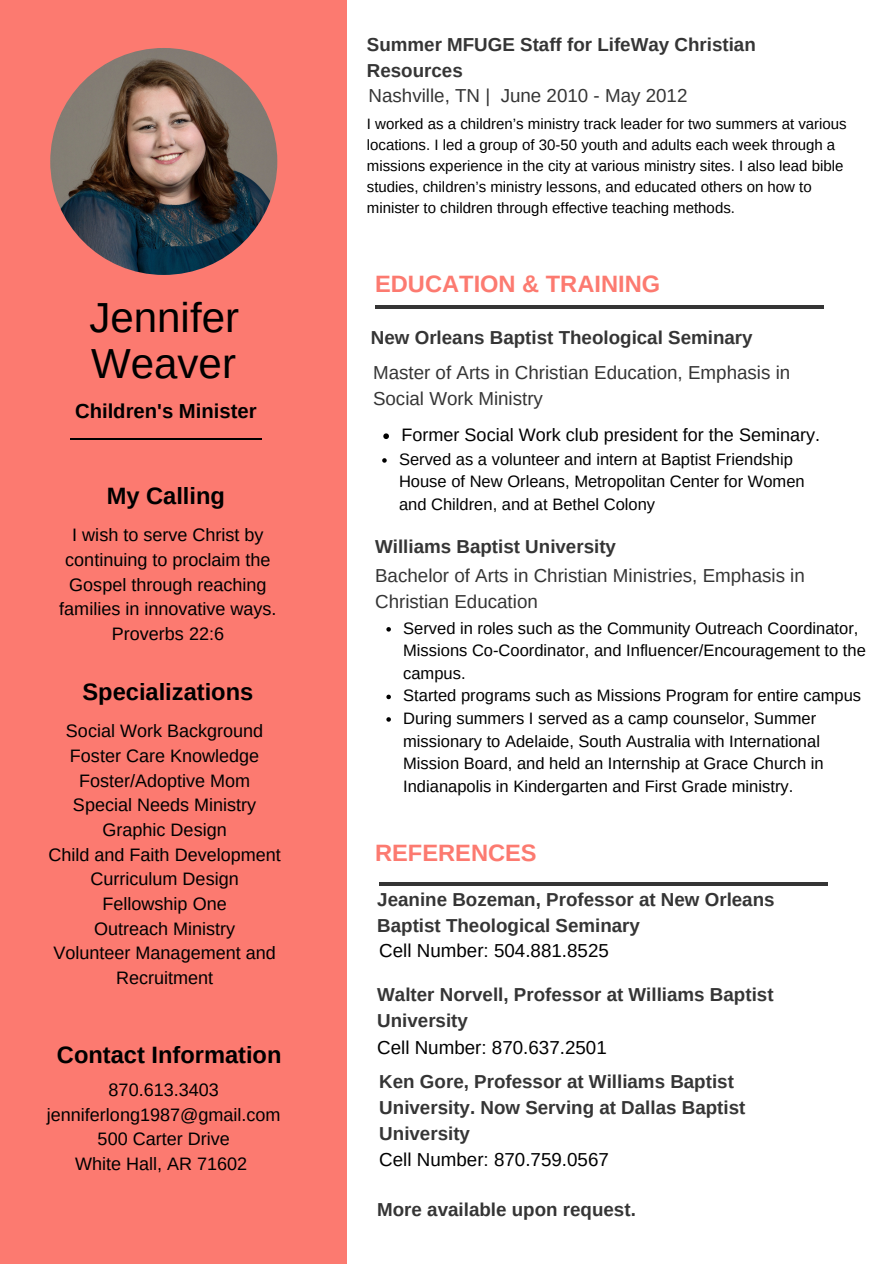
<style>
.page{position:relative;width:894px;height:1264px;background:#fff}
.page>*{position:absolute;margin:0;border:0;box-sizing:border-box;transform-origin:0 0}
.t1{font:42px "Arimo";color:#000}
.t2{font:700 23.7px "Arimo";color:#000}
.t3{font:700 23.7px "Arimo";color:#fc7a70}
.t4{font:700 20.25px "Arimo";color:#000}
.t5{font:700 18.75px/26px "Arimo";color:#353535}
.t6{font:18.75px/26px "Arimo";color:#353535}
.t7{font:18.75px "Arimo";color:#000}
.t8{font:18px/24.8px "Arimo";color:#000;text-align:center}
.t9{font:16.5px/22.5px "Arimo";color:#000}
.t10{font:15px/21px "Arimo";color:#000}
</style>
<div class="page">
<div style="left:0;top:0;width:347px;height:1263px;background:#fc7a70"></div>
<svg style="left:70px;top:438px;width:21px;height:1px"></svg>
<svg style="left:240px;top:438px;width:22px;height:1px"></svg>
<hr style="left:91px;top:438px;width:149px;height:1px;background:#000">
<hr style="left:375px;top:306px;width:448px;height:3px;background:#353535">
<svg style="left:383px;top:433px;width:6px;height:6px"></svg>
<svg style="left:382px;top:458px;width:4px;height:4px"></svg>
<svg style="left:386px;top:627px;width:5px;height:4px"></svg>
<svg style="left:386px;top:694px;width:5px;height:5px"></svg>
<svg style="left:386px;top:717px;width:5px;height:4px"></svg>
<img style="left:50px;top:48px;width:227px;height:227px;border-radius:50%">
<hr style="left:379px;top:882px;width:448px;height:3px;background:#353535">
<p class="t1" style="left:89px;top:294px;width:151px">Jennifer</p>
<p class="t1" style="left:91px;top:340px;width:146px">Weaver</p>
<p class="t4" style="left:75px;top:399px;width:183px">Children's Minister</p>
<p class="t2" style="left:107px;top:482px;width:120px">My Calling</p>
<p class="t8" style="left:59px;top:522px;width:219px">I wish to serve Christ by continuing to proclaim the<br>Gospel through reaching families in innovative ways.</p>
<p class="t8" style="left:112px;top:621px;width:114px">Proverbs 22:6</p>
<p class="t2" style="left:82px;top:678px;width:172px">Specializations</p>
<p class="t8" style="left:66px;top:718px;width:199px">Social Work Background</p>
<p class="t8" style="left:70px;top:743px;width:191px">Foster Care Knowledge</p>
<p class="t8" style="left:79px;top:768px;width:173px">Foster/Adoptive Mom</p>
<p class="t8" style="left:73px;top:792px;width:185px">Special Needs Ministry</p>
<p class="t8" style="left:102px;top:817px;width:126px">Graphic Design</p>
<p class="t8" style="left:48px;top:842px;width:234px">Child and Faith Development</p>
<p class="t8" style="left:90px;top:866px;width:150px">Curriculum Design</p>
<p class="t8" style="left:102px;top:891px;width:126px">Fellowship One</p>
<p class="t8" style="left:94px;top:915px;width:143px">Outreach Ministry</p>
<p class="t8" style="left:53px;top:940px;width:224px">Volunteer Management and<br>Recruitment</p>
<p class="t2" style="left:57px;top:1041px;width:226px">Contact Information</p>
<p class="t8" style="left:109px;top:1077px;width:112px">870.613.3403</p>
<p class="t8" style="left:47px;top:1101px;width:235px">jenniferlong1987@gmail.com</p>
<p class="t8" style="left:98px;top:1126px;width:134px">500 Carter Drive</p>
<p class="t8" style="left:75px;top:1151px;width:174px">White Hall, AR 71602</p>
<p class="t5" style="left:367px;top:32px;width:390px">Summer MFUGE Staff for LifeWay Christian<br>Resources</p>
<p class="t6" style="left:368px;top:83px;width:320px">Nashville, TN | June 2010 - May 2012</p>
<p class="t10" style="left:367px;top:113px;width:481px">I worked as a children’s ministry track leader for two summers at various locations. I led a group of 30-50 youth and adults each week through a missions experience in the city at various ministry sites. I also lead bible studies, children’s ministry lessons, and educated others on how to minister to children through effective teaching methods.</p>
<p class="t3" style="left:375px;top:270px;width:286px">EDUCATION &amp; TRAINING</p>
<p class="t5" style="left:371px;top:324px;width:383px">New Orleans Baptist Theological Seminary</p>
<p class="t6" style="left:373px;top:359px;width:418px">Master of Arts in Christian Education, Emphasis in<br>Social Work Ministry</p>
<p class="t8" style="left:401px;top:422px;width:420px">Former Social Work club president for the Seminary.</p>
<p class="t9" style="left:399px;top:448px;width:407px">Served as a volunteer and intern at Baptist Friendship<br>House of New Orleans, Metropolitan Center for Women and Children, and at Bethel Colony</p>
<p class="t5" style="left:375px;top:533px;width:242px">Williams Baptist University</p>
<p class="t6" style="left:375px;top:563px;width:431px">Bachelor of Arts in Christian Ministries, Emphasis in<br>Christian Education</p>
<p class="t9" style="left:403px;top:617px;width:464px">Served in roles such as the Community Outreach Coordinator,<br>Missions Co-Coordinator, and Influencer/Encouragement to the campus.</p>
<p class="t9" style="left:403px;top:684px;width:459px">Started programs such as Missions Program for entire campus</p>
<p class="t9" style="left:403px;top:707px;width:422px">During summers I served as a camp counselor, Summer missionary to Adelaide, South Australia with International Mission Board, and held an Internship at Grace Church in Indianapolis in Kindergarten and First Grade ministry.</p>
<p class="t3" style="left:375px;top:839px;width:163px">REFERENCES</p>
<p class="t5" style="left:377px;top:886px;width:399px">Jeanine Bozeman, Professor at New Orleans<br>Baptist Theological Seminary</p>
<p class="t7" style="left:379px;top:940px;width:231px">Cell Number: 504.881.8525</p>
<p class="t5" style="left:377px;top:981px;width:398px">Walter Norvell, Professor at Williams Baptist<br>University</p>
<p class="t7" style="left:377px;top:1036px;width:231px">Cell Number: 870.637.2501</p>
<p class="t5" style="left:379px;top:1068px;width:367px">Ken Gore, Professor at Williams Baptist<br>University. Now Serving at Dallas Baptist<br>University</p>
<p class="t7" style="left:379px;top:1148px;width:231px">Cell Number: 870.759.0567</p>
<p class="t5" style="left:377px;top:1196px;width:260px">More available upon request.</p>
</div>
